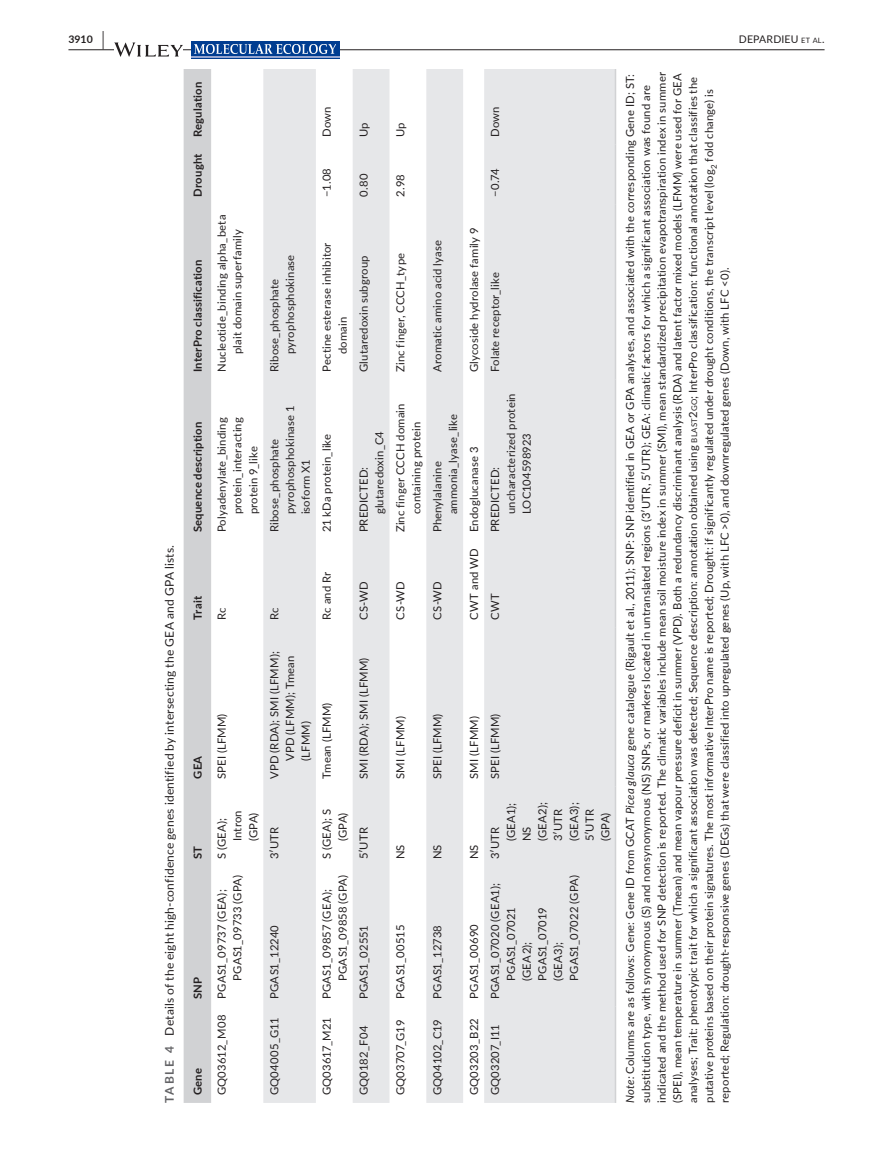
<style>
.page{position:relative;width:893px;height:1174px;background:#fff}
.page>*{position:absolute;margin:0;border:0;box-sizing:border-box;transform-origin:0 0}
.t1{font:12px "Lato";letter-spacing:.015em;color:#231f20}
.t2{font:11.25px/15.8px "Lato";letter-spacing:.015em;color:#231f20}
.t3{font:700 11.25px "Lato";letter-spacing:.015em;color:#231f20}
.t4{font:10.5px "Lato";letter-spacing:.015em;color:#231f20}
.t5{font:700 10.5px "Lato";color:#231f20}
.s1{font-size:19.5px}
.s2{font-size:7.35px}
.s3{font-weight:700;color:#636366}
.s4{font-style:italic}
.s5{font-size:7.8px}
.s6{font-style:inherit}
</style>
<div class="page">
<hr style="left:68px;top:49px;width:756px;height:1px;background:#231f20">
<svg style="left:114px;top:42px;width:69px;height:15px"></svg>
<svg style="left:191px;top:41px;width:148px;height:15px"></svg>
<img style="left:194px;top:45px;width:142px;height:8px">
<hr style="left:191px;top:56px;width:148px;height:2px;background:#96a6d0">
<div style="left:184px;top:69px;width:27px;height:1033px;background:#d1d2d4"></div>
<svg style="left:263px;top:69px;width:352px;height:1033px;fill:#e6e7e9"></svg>
<hr style="left:615px;top:1006px;width:1px;height:96px;background:#d1d2d4">
<hr style="left:615px;top:867px;width:1px;height:139px;background:#d1d2d4">
<hr style="left:615px;top:786px;width:1px;height:81px;background:#d1d2d4">
<hr style="left:615px;top:627px;width:1px;height:159px;background:#d1d2d4">
<hr style="left:615px;top:540px;width:1px;height:87px;background:#d1d2d4">
<hr style="left:615px;top:380px;width:1px;height:160px;background:#d1d2d4">
<hr style="left:615px;top:204px;width:1px;height:176px;background:#d1d2d4">
<hr style="left:615px;top:145px;width:1px;height:59px;background:#d1d2d4">
<hr style="left:615px;top:69px;width:1px;height:76px;background:#d1d2d4">
<p class="t5" style="left:68px;top:31px;width:37px">3910 <span class="s1">|</span></p>
<p class="t4" style="left:739px;top:31px;width:87px">DEPARDIEU <span class="s2">et al</span>.</p>
<p class="t1" style="left:161px;top:1102px;width:559px;rotate:-90deg"><span class="s3">TABLE 4</span> Details of the eight high-confidence genes identified by intersecting the GEA and GPA lists.</p>
<p class="t3" style="left:190px;top:137px;width:57px;rotate:-90deg">Regulation</p>
<p class="t3" style="left:190px;top:197px;width:45px;rotate:-90deg">Drought</p>
<p class="t3" style="left:190px;top:372px;width:114px;rotate:-90deg">InterPro classification</p>
<p class="t3" style="left:190px;top:532px;width:112px;rotate:-90deg">Sequence description</p>
<p class="t3" style="left:190px;top:620px;width:25px;rotate:-90deg">Trait</p>
<p class="t2" style="left:318px;top:137px;width:32px;rotate:-90deg">Down</p>
<p class="t2" style="left:355px;top:137px;width:16px;rotate:-90deg">Up</p>
<p class="t2" style="left:392px;top:137px;width:16px;rotate:-90deg">Up</p>
<p class="t2" style="left:487px;top:137px;width:32px;rotate:-90deg">Down</p>
<p class="t2" style="left:213px;top:372px;width:159px;text-align:center;rotate:-90deg">Nucleotide_binding alpha_beta plait domain superfamily</p>
<p class="t2" style="left:266px;top:354px;width:101px;text-indent:-18px;rotate:-90deg">Ribose_phosphate pyrophosphokinase</p>
<p class="t2" style="left:318px;top:197px;width:30px;rotate:-90deg">−1.08</p>
<p class="t2" style="left:318px;top:354px;width:113px;text-indent:-18px;rotate:-90deg">Pectine esterase inhibitor domain</p>
<p class="t2" style="left:213px;top:514px;width:99px;text-align:justify;text-indent:-18px;rotate:-90deg">Polyadenylate_binding protein_interacting protein 9_like</p>
<p class="t2" style="left:266px;top:514px;width:110px;text-indent:-18px;rotate:-90deg">Ribose_phosphate pyrophosphokinase 1 isoform X1</p>
<p class="t2" style="left:318px;top:532px;width:100px;rotate:-90deg">21 kDa protein_like</p>
<p class="t2" style="left:213px;top:620px;width:14px;rotate:-90deg">Rc</p>
<p class="t2" style="left:266px;top:620px;width:14px;rotate:-90deg">Rc</p>
<p class="t2" style="left:318px;top:620px;width:50px;rotate:-90deg">Rc and Rr</p>
<p class="t2" style="left:355px;top:197px;width:25px;rotate:-90deg">0.80</p>
<p class="t2" style="left:392px;top:197px;width:24px;rotate:-90deg">2.98</p>
<p class="t2" style="left:487px;top:197px;width:30px;rotate:-90deg">−0.74</p>
<p class="t2" style="left:355px;top:372px;width:118px;rotate:-90deg">Glutaredoxin subgroup</p>
<p class="t2" style="left:392px;top:372px;width:121px;rotate:-90deg">Zinc finger, CCCH_type</p>
<p class="t2" style="left:429px;top:372px;width:134px;rotate:-90deg">Aromatic amino acid lyase</p>
<p class="t2" style="left:355px;top:514px;width:85px;text-indent:-18px;rotate:-90deg">PREDICTED: glutaredoxin_C4</p>
<p class="t2" style="left:392px;top:532px;width:130px;text-align:center;rotate:-90deg">Zinc finger CCCH domain containing protein</p>
<p class="t2" style="left:429px;top:514px;width:102px;text-indent:-18px;rotate:-90deg">Phenylalanine ammonia_lyase_like</p>
<p class="t2" style="left:355px;top:620px;width:40px;rotate:-90deg">CS-WD</p>
<p class="t2" style="left:392px;top:620px;width:40px;rotate:-90deg">CS-WD</p>
<p class="t2" style="left:429px;top:620px;width:40px;rotate:-90deg">CS-WD</p>
<p class="t2" style="left:466px;top:372px;width:146px;rotate:-90deg">Glycoside hydrolase family 9</p>
<p class="t2" style="left:466px;top:532px;width:87px;rotate:-90deg">Endoglucanase 3</p>
<p class="t2" style="left:466px;top:620px;width:73px;rotate:-90deg">CWT and WD</p>
<p class="t2" style="left:487px;top:372px;width:101px;rotate:-90deg">Folate receptor_like</p>
<p class="t2" style="left:487px;top:514px;width:123px;text-indent:-18px;rotate:-90deg">PREDICTED: uncharacterized protein<br>LOC104598923</p>
<p class="t2" style="left:487px;top:620px;width:28px;rotate:-90deg">CWT</p>
<p class="t3" style="left:190px;top:779px;width:25px;rotate:-90deg">GEA</p>
<p class="t3" style="left:190px;top:859px;width:15px;rotate:-90deg">ST</p>
<p class="t3" style="left:190px;top:999px;width:24px;rotate:-90deg">SNP</p>
<p class="t3" style="left:190px;top:1095px;width:29px;rotate:-90deg">Gene</p>
<p class="t2" style="left:213px;top:779px;width:67px;rotate:-90deg">SPEI (LFMM)</p>
<p class="t2" style="left:266px;top:761px;width:111px;text-indent:-18px;rotate:-90deg">VPD (RDA); SMI (LFMM);<br>VPD (LFMM); Tmean (LFMM)</p>
<p class="t2" style="left:318px;top:779px;width:78px;rotate:-90deg">Tmean (LFMM)</p>
<p class="t2" style="left:355px;top:779px;width:123px;rotate:-90deg">SMI (RDA); SMI (LFMM)</p>
<p class="t2" style="left:213px;top:841px;width:33px;text-indent:-18px;rotate:-90deg">S (GEA);<br>Intron (GPA)</p>
<p class="t2" style="left:213px;top:981px;width:108px;text-indent:-18px;rotate:-90deg">PGAS1_09737 (GEA);<br>PGAS1_09733 (GPA)</p>
<p class="t2" style="left:213px;top:1095px;width:82px;rotate:-90deg">GQ03612_M08</p>
<p class="t2" style="left:266px;top:859px;width:34px;rotate:-90deg">3′UTR</p>
<p class="t2" style="left:266px;top:999px;width:76px;rotate:-90deg">PGAS1_12240</p>
<p class="t2" style="left:266px;top:1095px;width:80px;rotate:-90deg">GQ04005_G11</p>
<p class="t2" style="left:318px;top:841px;width:34px;text-indent:-18px;rotate:-90deg">S (GEA); S (GPA)</p>
<p class="t2" style="left:318px;top:981px;width:108px;text-indent:-18px;rotate:-90deg">PGAS1_09857 (GEA);<br>PGAS1_09858 (GPA)</p>
<p class="t2" style="left:318px;top:1095px;width:80px;rotate:-90deg">GQ03617_M21</p>
<p class="t2" style="left:355px;top:859px;width:34px;rotate:-90deg">5′UTR</p>
<p class="t2" style="left:355px;top:999px;width:75px;rotate:-90deg">PGAS1_02551</p>
<p class="t2" style="left:355px;top:1095px;width:71px;rotate:-90deg">GQ0182_F04</p>
<p class="t2" style="left:392px;top:779px;width:64px;rotate:-90deg">SMI (LFMM)</p>
<p class="t2" style="left:392px;top:859px;width:16px;rotate:-90deg">NS</p>
<p class="t2" style="left:392px;top:999px;width:76px;rotate:-90deg">PGAS1_00515</p>
<p class="t2" style="left:392px;top:1095px;width:77px;rotate:-90deg">GQ03707_G19</p>
<p class="t2" style="left:429px;top:779px;width:67px;rotate:-90deg">SPEI (LFMM)</p>
<p class="t2" style="left:429px;top:859px;width:16px;rotate:-90deg">NS</p>
<p class="t2" style="left:429px;top:999px;width:75px;rotate:-90deg">PGAS1_12738</p>
<p class="t2" style="left:429px;top:1095px;width:78px;rotate:-90deg">GQ04102_C19</p>
<p class="t2" style="left:466px;top:779px;width:64px;rotate:-90deg">SMI (LFMM)</p>
<p class="t2" style="left:466px;top:859px;width:16px;rotate:-90deg">NS</p>
<p class="t2" style="left:466px;top:999px;width:76px;rotate:-90deg">PGAS1_00690</p>
<p class="t2" style="left:466px;top:1095px;width:79px;rotate:-90deg">GQ03203_B22</p>
<p class="t2" style="left:487px;top:779px;width:67px;rotate:-90deg">SPEI (LFMM)</p>
<p class="t2" style="left:487px;top:841px;width:41px;text-indent:-18px;rotate:-90deg">3′UTR (GEA1);<br>NS (GEA2);<br>3′UTR (GEA3);<br>5′UTR (GPA)</p>
<p class="t2" style="left:487px;top:981px;width:108px;text-indent:-18px;rotate:-90deg">PGAS1_07020 (GEA1);<br>PGAS1_07021 (GEA2);<br>PGAS1_07019 (GEA3);<br>PGAS1_07022 (GPA)</p>
<p class="t2" style="left:487px;top:1095px;width:73px;rotate:-90deg">GQ03207_I11</p>
<p class="t2" style="left:622px;top:1103px;width:1032px;rotate:-90deg"><span class="s4">Note:</span> Columns are as follows: Gene: Gene ID from GCAT <span class="s4">Picea glauca</span> gene catalogue (Rigault et al., 2011); SNP: SNP identified in GEA or GPA analyses, and associated with the corresponding Gene ID; ST: substitution type, with synonymous (S) and nonsynonymous (NS) SNPs, or markers located in untranslated regions (3′UTR, 5′UTR); GEA: climatic factors for which a significant association was found are indicated and the method used for SNP detection is reported. The climatic variables include mean soil moisture index in summer (SMI), mean standardized precipitation evapotranspiration index in summer (SPEI), mean temperature in summer (Tmean) and mean vapour pressure deficit in summer (VPD). Both a redundancy discriminant analysis (RDA) and latent factor mixed models (LFMM) were used for GEA analyses; Trait: phenotypic trait for which a significant association was detected; Sequence description: annotation obtained using <span class="s5">blast</span><span class="s6">2</span><span class="s5">go</span>; InterPro classification: functional annotation that classifies the putative proteins based on their protein signatures. The most informative InterPro name is reported; Drought: if significantly regulated under drought conditions, the transcript level (log<sub>2</sub> fold change) is reported; Regulation: drought-responsive genes (DEGs) that were classified into upregulated genes (Up, with LFC &gt;0), and downregulated genes (Down, with LFC &lt;0).</p>
</div>
